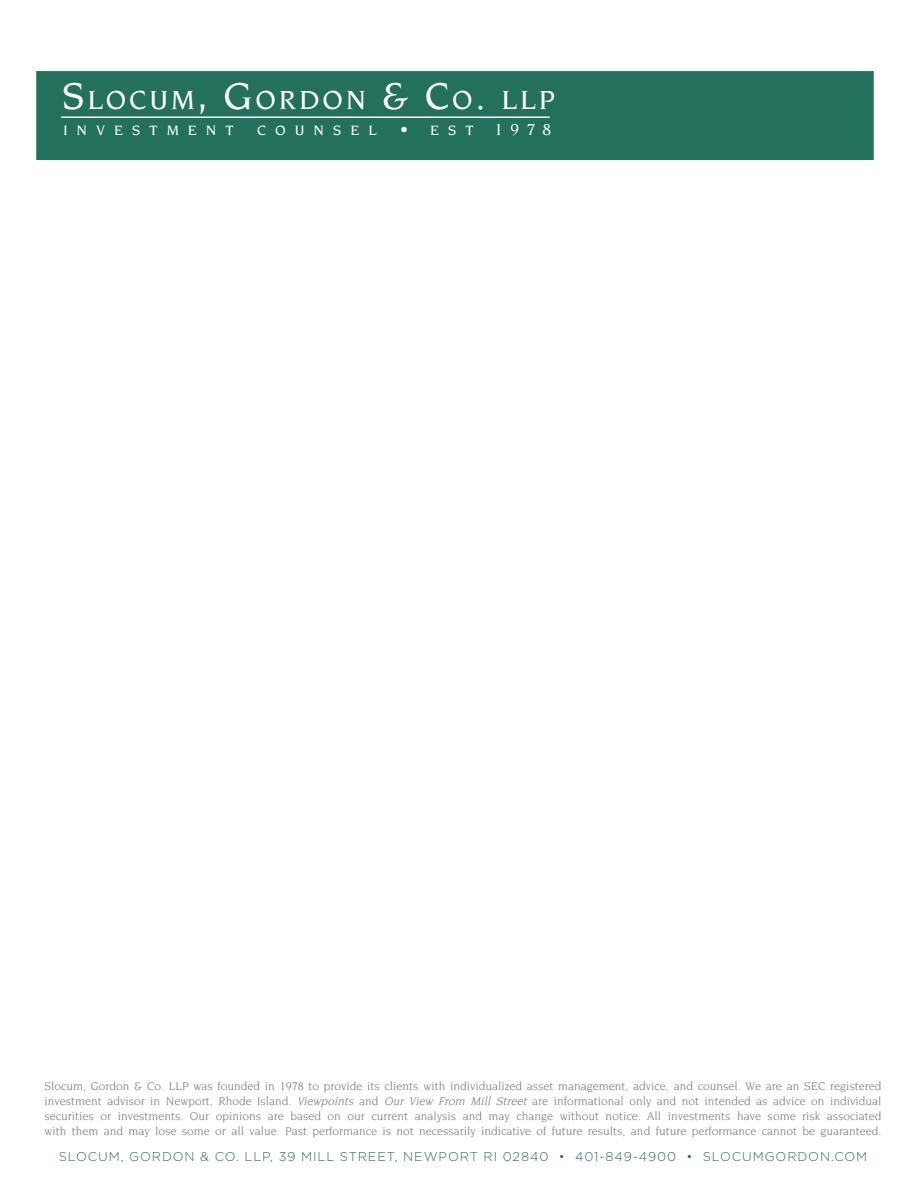
<style>
.page{position:relative;width:918px;height:1188px;background:#fff}
.page>*{position:absolute;margin:0;border:0;box-sizing:border-box;transform-origin:0 0}
.t1{font:500 28.35px "Novarese Std";letter-spacing:.1em;color:#fff}
.t2{font:500 17.25px "Novarese Std";color:#fff}
.t3{font:500 14.7px "Novarese Std";letter-spacing:.615em;color:#fff}
.t4{font:300 12.75px "Gotham";letter-spacing:.07em;color:#23715d}
.t5{font:12px/15px "Novarese";color:#76787a;text-align:justify}
.s1{font-size:40.5px}
.s2{font-size:14.7px}
.s3{font-style:italic}
</style>
<div class="page">
<div style="left:36px;top:71px;width:838px;height:89px;background:#23715d"></div>
<div style="left:37px;top:72px;width:835px;height:87px;border:1px solid #23715d"></div>
<hr style="left:61px;top:116px;width:489px;height:2px;background:#fff">
<h1 class="t1" style="left:62px;top:84px;width:494px"><span class="s1">S</span>LOCUM<span class="s1">, G</span>ORDON <span class="s1">&amp; C</span>O<span class="s1">.</span> LLP</h1>
<p class="t3" style="left:63px;top:122px;width:172px">INVESTMENT</p>
<p class="t3" style="left:257px;top:122px;width:121px">COUNSEL</p>
<h2 class="t2" style="left:400px;top:120px;width:153px">• <span class="s2">EST</span> 1978</h2>
<p class="t5" style="left:45px;top:1079px;width:839px">Slocum, Gordon &amp; Co. LLP was founded in 1978 to provide its clients with individualized asset management, advice, and counsel. We are an SEC registered investment advisor in Newport, Rhode Island. <span class="s3">Viewpoints</span> and <span class="s3">Our View From Mill Street</span> are informational only and not intended as advice on individual securities or investments. Our opinions are based on our current analysis and may change without notice. All investments have some risk associated with them and may lose some or all value. Past performance is not necessarily indicative of future results, and future performance cannot be guaranteed.</p>
<p class="t4" style="left:59px;top:1148px;width:810px">SLOCUM, GORDON &amp; CO. LLP, 39 MILL STREET, NEWPORT RI 02840 • 401-849-4900 • SLOCUMGORDON.COM</p>
</div>
